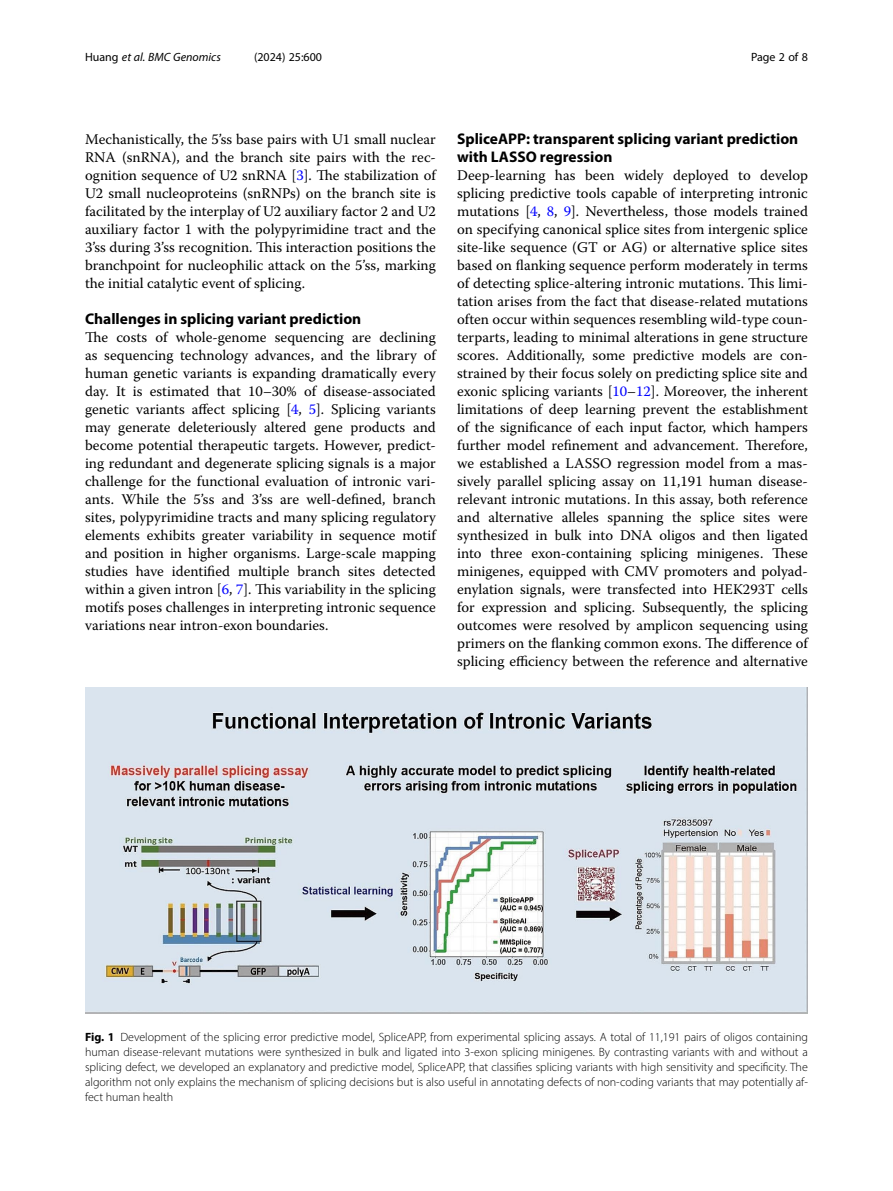
<style>
.page{position:relative;width:893px;height:1191px;background:#fff}
.page>*{position:absolute;margin:0;border:0;box-sizing:border-box;transform-origin:0 0}
.Head_1{font:700 15.45px/18px "Myriad Pro";color:#000}
.Body_Text{font:14.7px/18px "Warnock Pro";color:#000;text-align:justify}
.Figure_Caption{font:300 12px/15px "Myriad Pro";color:#000;text-align:justify}
.t1{font:italic 12px "Myriad Pro";color:#000}
.t2{font:12px "Myriad Pro";color:#000}
.s1{font-style:normal}
.s2{color:#00f}
.s3{font-weight:700}
</style>
<div class="page">
<img style="left:85px;top:687px;width:723px;height:327px">
<p class="t1" style="left:85px;top:50px;width:137px"><span class="s1">Huang</span> et al. BMC Genomics</p>
<p class="t2" style="left:254px;top:50px;width:70px">(2024) 25:600</p>
<p class="t2" style="left:751px;top:50px;width:58px">Page 2 of 8</p>
<p class="Body_Text" style="left:85px;top:130px;width:352px">Mechanistically, the 5’ss base pairs with U1 small nuclear RNA (snRNA), and the branch site pairs with the rec&shy;ognition sequence of U2 snRNA [<span class="s2">3</span>]. The stabilization of U2 small nucleoproteins (snRNPs) on the branch site is facilitated by the interplay of U2 auxiliary factor 2 and U2 auxiliary factor 1 with the polypyrimidine tract and the 3’ss during 3’ss recognition. This interaction positions the branchpoint for nucleophilic attack on the 5’ss, marking the initial catalytic event of splicing.</p>
<p class="Head_1" style="left:85px;top:309px;width:278px">Challenges in splicing variant prediction</p>
<p class="Body_Text" style="left:85px;top:328px;width:352px">The costs of whole-genome sequencing are declining as sequencing technology advances, and the library of human genetic variants is expanding dramatically every day. It is estimated that 10–30% of disease-associated genetic variants affect splicing [<span class="s2">4</span>, <span class="s2">5</span>]. Splicing variants may generate deleteriously altered gene products and become potential therapeutic targets. However, predict&shy;ing redundant and degenerate splicing signals is a major challenge for the functional evaluation of intronic vari&shy;ants. While the 5’ss and 3’ss are well-defined, branch sites, polypyrimidine tracts and many splicing regulatory elements exhibits greater variability in sequence motif and position in higher organisms. Large-scale mapping studies have identified multiple branch sites detected within a given intron [<span class="s2">6</span>, <span class="s2">7</span>]. This variability in the splicing motifs poses challenges in interpreting intronic sequence variations near intron-exon boundaries.</p>
<p class="Head_1" style="left:457px;top:129px;width:343px">SpliceAPP: transparent splicing variant prediction with LASSO regression</p>
<p class="Body_Text" style="left:457px;top:166px;width:352px">Deep-learning has been widely deployed to develop splicing predictive tools capable of interpreting intronic mutations [<span class="s2">4</span>, <span class="s2">8</span>, <span class="s2">9</span>]. Nevertheless, those models trained on specifying canonical splice sites from intergenic splice site-like sequence (GT or AG) or alternative splice sites based on flanking sequence perform moderately in terms of detecting splice-altering intronic mutations. This limi&shy;tation arises from the fact that disease-related mutations often occur within sequences resembling wild-type coun&shy;terparts, leading to minimal alterations in gene structure scores. Additionally, some predictive models are con&shy;strained by their focus solely on predicting splice site and exonic splicing variants [<span class="s2">10</span>–<span class="s2">12</span>]. Moreover, the inherent limitations of deep learning prevent the establishment of the significance of each input factor, which hampers further model refinement and advancement. Therefore, we established a LASSO regression model from a mas&shy;sively parallel splicing assay on 11,191 human disease&shy;relevant intronic mutations. In this assay, both reference and alternative alleles spanning the splice sites were synthesized in bulk into DNA oligos and then ligated into three exon-containing splicing minigenes. These minigenes, equipped with CMV promoters and polyad&shy;enylation signals, were transfected into HEK293T cells for expression and splicing. Subsequently, the splicing outcomes were resolved by amplicon sequencing using primers on the flanking common exons. The difference of splicing efficiency between the reference and alternative</p>
<p class="Figure_Caption" style="left:85px;top:1029px;width:724px"><span class="s3">Fig. 1</span> Development of the splicing error predictive model, SpliceAPP, from experimental splicing assays. A total of 11,191 pairs of oligos containing human disease-relevant mutations were synthesized in bulk and ligated into 3-exon splicing minigenes. By contrasting variants with and without a splicing defect, we developed an explanatory and predictive model, SpliceAPP, that classifies splicing variants with high sensitivity and specificity. The algorithm not only explains the mechanism of splicing decisions but is also useful in annotating defects of non-coding variants that may potentially af&shy;fect human health</p>
</div>
